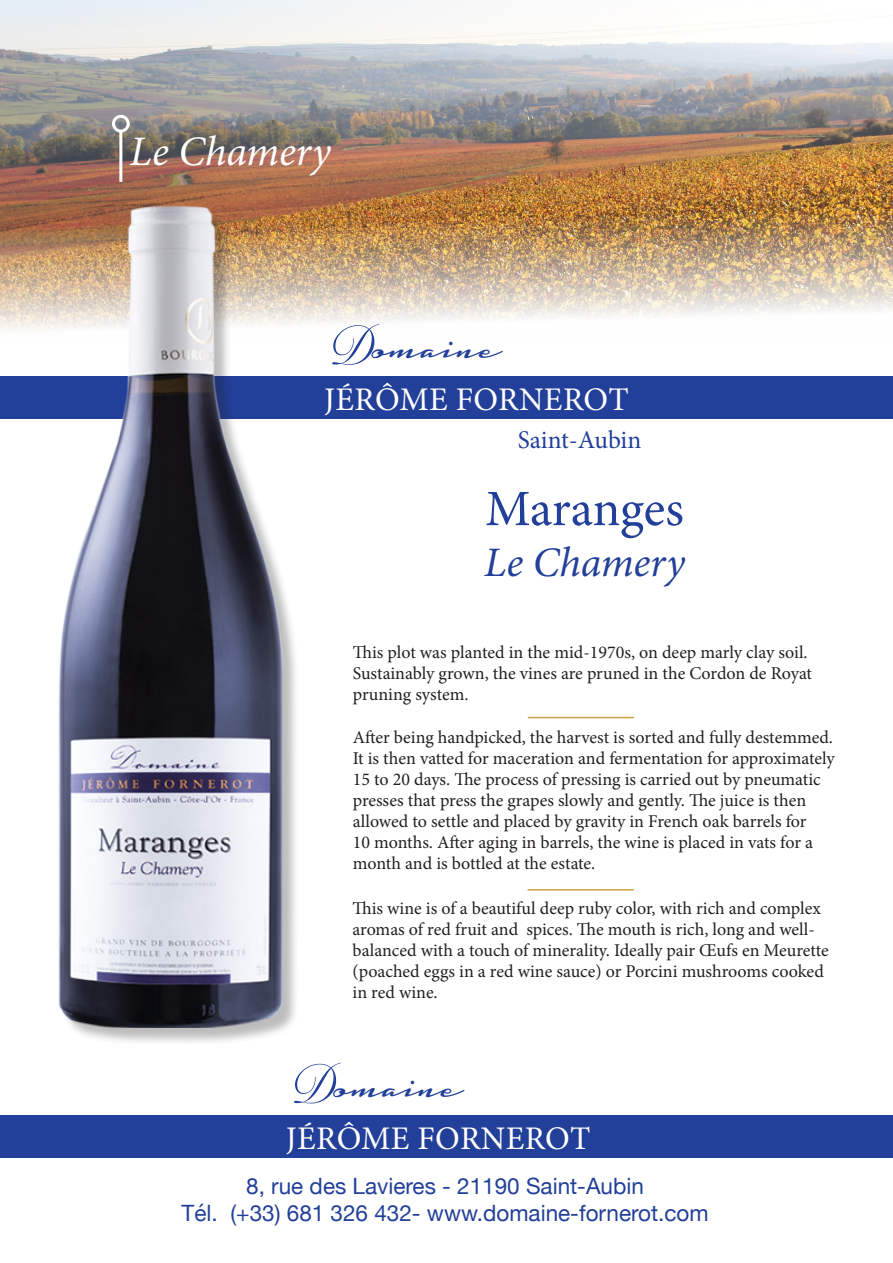
<style>
.page{position:relative;width:893px;height:1263px;background:#fff}
.page>*{position:absolute;margin:0;border:0;box-sizing:border-box;transform-origin:0 0}
.t1{font:51px "Minion Pro";letter-spacing:-.01em;color:#223f99}
.t2{font:italic 42px "Minion Pro";color:#fff}
.t3{font:italic 42px "Minion Pro";color:#223f99}
.t4{font:37.5px "Housegrind Personal Use Only";color:#223f99}
.t5{font:33px "Minion Pro";letter-spacing:.01em;color:#fff}
.t6{font:25.5px "Minion Pro";letter-spacing:-.005em;color:#223f99}
.t7{font:22.5px "Helvetica Neue";color:#223f99}
.t8{font:18px/21px "Minion Pro";letter-spacing:-.005em;color:#231f20}
.s1{font-family:"Snell Roundhand";font-size:54px}
</style>
<div class="page">
<img style="left:0;top:0;width:893px;height:330px">
<div style="left:0;top:377px;width:893px;height:42px;background:#223f99"></div>
<div style="left:62px;top:209px;width:238px;height:837px;background:#231f20;opacity:.3"></div>
<img style="left:57px;top:198px;width:242px;height:830px">
<div style="left:0;top:1115px;width:893px;height:43px;background:#223f99"></div>
<hr style="left:119px;top:131px;width:3px;height:51px;background:#fff">
<div style="left:112px;top:115px;width:18px;height:18px;border:3px solid #fff;border-radius:50%"></div>
<hr style="left:528px;top:717px;width:106px;height:1px;background:#cea349">
<hr style="left:527px;top:889px;width:107px;height:1px;background:#cea349">
<p class="t2" style="left:130px;top:123px;width:202px">Le Chamery</p>
<p class="t4" style="left:326px;top:328px;width:178px"><span class="s1">D</span>omaine</p>
<p class="t5" style="left:324px;top:377px;width:306px">JÉRÔME FORNEROT</p>
<p class="t6" style="left:518px;top:423px;width:125px">Saint-Aubin</p>
<p class="t1" style="left:485px;top:475px;width:200px">Maranges</p>
<p class="t3" style="left:484px;top:533px;width:202px">Le Chamery</p>
<p class="t8" style="left:353px;top:642px;width:461px">This plot was planted in the mid-1970s, on deep marly clay soil.<br>Sustainably grown, the vines are pruned in the Cordon de Royat pruning system.</p>
<p class="t8" style="left:353px;top:726px;width:483px">After being handpicked, the harvest is sorted and fully destemmed.<br>It is then vatted for maceration and fermentation for approximately 15 to 20 days. The process of pressing is carried out by pneumatic presses that press the grapes slowly and gently. The juice is then allowed to settle and placed by gravity in French oak barrels for<br>10 months. After aging in barrels, the wine is placed in vats for a month and is bottled at the estate.</p>
<p class="t8" style="left:352px;top:897px;width:478px">This wine is of a beautiful deep ruby color, with rich and complex aromas of red fruit and spices. The mouth is rich, long and well&shy;balanced with a touch of minerality. Ideally pair Œufs en Meurette (poached eggs in a red wine sauce) or Porcini mushrooms cooked in red wine.</p>
<p class="t4" style="left:287px;top:1066px;width:178px"><span class="s1">D</span>omaine</p>
<p class="t5" style="left:286px;top:1116px;width:306px">JÉRÔME FORNEROT</p>
<p class="t7" style="left:246px;top:1170px;width:399px">8, rue des Lavieres - 21190 Saint-Aubin</p>
<p class="t7" style="left:182px;top:1197px;width:528px">Tél. (+33) 681 326 432- www.domaine-fornerot.com</p>
</div>
